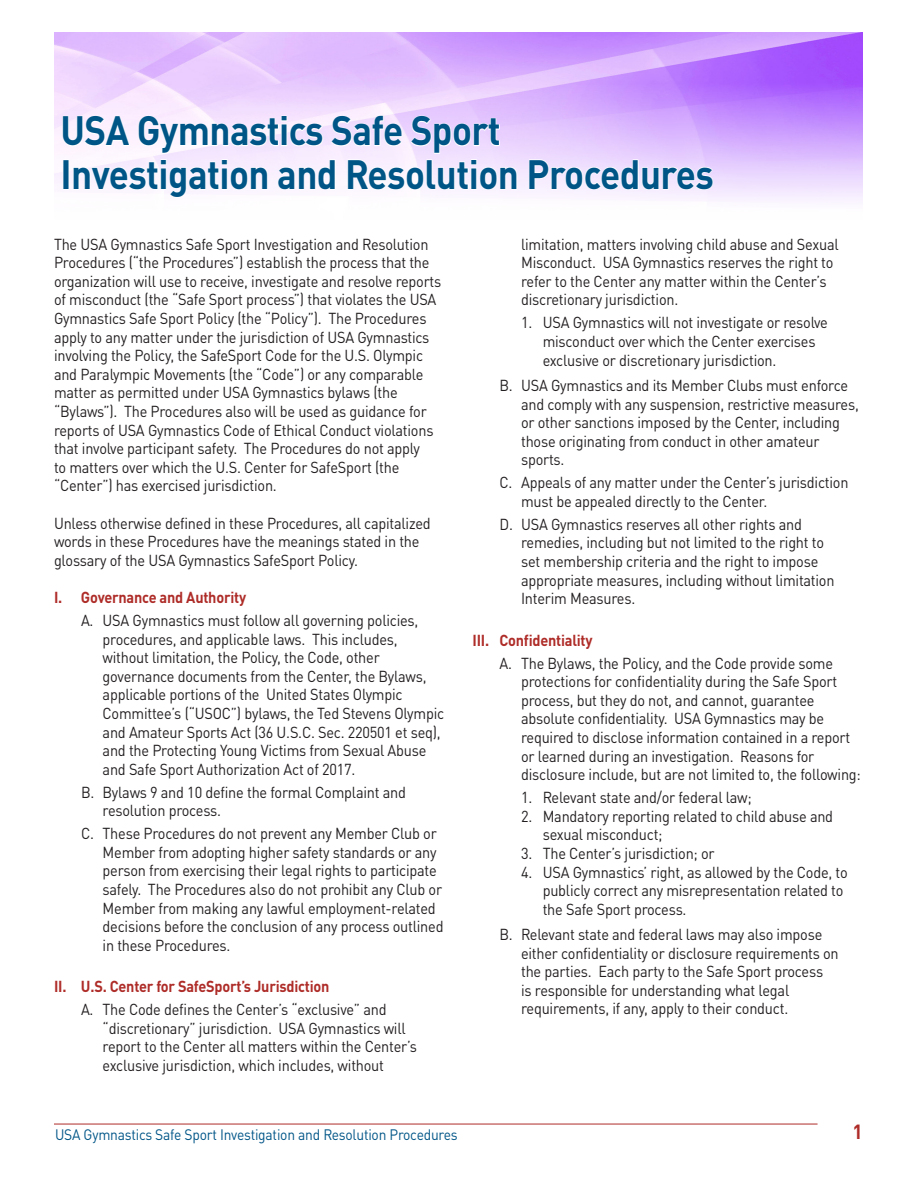
<style>
.page{position:relative;width:918px;height:1188px;background:#fff}
.page>*{position:absolute;margin:0;border:0;box-sizing:border-box;transform-origin:0 0}
.head{font:700 40.5px "DIN Pro";letter-spacing:-.015em;color:#005587;scale:.91 1}
.t1{font:700 20.25px "DIN Pro";color:#ae2c28;scale:.94 1}
.bullets-2nd_tier{font:15.75px/18.6px "DIN Pro";letter-spacing:-.015em;color:#231f20;scale:.92 1}
.bod{font:15.75px/18.6px "DIN Pro";letter-spacing:-.015em;color:#231f20;scale:.92 1}
.bullets-3rd_tier{font:15.75px/18.6px "DIN Pro";letter-spacing:-.015em;color:#231f20;scale:.92 1}
.bullets-numbers{font:700 15.75px "DIN Pro";letter-spacing:-.015em;color:#ae2c28;scale:.92 1}
.t2{font:15px "DIN Pro";letter-spacing:-.015em;color:#005587;scale:.92 1}
</style>
<div class="page">
<hr style="left:54px;top:1124px;width:764px;height:1px;background:#ae2c28">
<img style="left:54px;top:33px;width:809px;height:169px">
<svg style="left:62px;top:115px;width:456px;height:83px"></svg>
<svg style="left:528px;top:159px;width:186px;height:32px"></svg>
<p class="head" style="left:60px;top:97px;width:485px">USA Gymnastics Safe Sport</p>
<p class="head" style="left:60px;top:141px;width:719px">Investigation and Resolution Procedures</p>
<p class="bod" style="left:54px;top:233px;width:423px">The USA Gymnastics Safe Sport Investigation and Resolution Procedures (“the Procedures”) establish the process that the organization will use to receive, investigate and resolve reports of misconduct (the “Safe Sport process”) that violates the USA Gymnastics Safe Sport Policy (the “Policy”). The Procedures apply to any matter under the jurisdiction of USA Gymnastics involving the Policy, the SafeSport Code for the U.S. Olympic and Paralympic Movements (the “Code”) or any comparable matter as permitted under USA Gymnastics bylaws (the “Bylaws”). The Procedures also will be used as guidance for reports of USA Gymnastics Code of Ethical Conduct violations that involve participant safety. The Procedures do not apply<br>to matters over which the U.S. Center for SafeSport (the “Center”) has exercised jurisdiction.</p>
<p class="bod" style="left:54px;top:512px;width:411px">Unless otherwise defined in these Procedures, all capitalized words in these Procedures have the meanings stated in the glossary of the USA Gymnastics SafeSport Policy.</p>
<p class="bullets-numbers" style="left:54px;top:584px;width:210px">I. Governance and Authority</p>
<p class="bullets-2nd_tier" style="left:103px;top:609px;width:373px;text-indent:-22px">A. USA Gymnastics must follow all governing policies, procedures, and applicable laws. This includes, without limitation, the Policy, the Code, other governance documents from the Center, the Bylaws, applicable portions of the United States Olympic Committee’s (“USOC”) bylaws, the Ted Stevens Olympic and Amateur Sports Act (36 U.S.C. Sec. 220501 et seq), and the Protecting Young Victims from Sexual Abuse and Safe Sport Authorization Act of 2017.</p>
<p class="bullets-2nd_tier" style="left:103px;top:781px;width:331px;text-indent:-22px">B. Bylaws 9 and 10 define the formal Complaint and resolution process.</p>
<p class="bullets-2nd_tier" style="left:103px;top:823px;width:372px;text-indent:-22px">C. These Procedures do not prevent any Member Club or Member from adopting higher safety standards or any person from exercising their legal rights to participate safely. The Procedures also do not prohibit any Club or Member from making any lawful employment-related decisions before the conclusion of any process outlined in these Procedures.</p>
<p class="bullets-numbers" style="left:54px;top:973px;width:301px">II. U.S. Center for SafeSport’s Jurisdiction</p>
<p class="bullets-2nd_tier" style="left:103px;top:999px;width:343px;text-indent:-22px">A. The Code defines the Center’s “exclusive” and “discretionary” jurisdiction. USA Gymnastics will report to the Center all matters within the Center’s exclusive jurisdiction, which includes, without</p>
<p class="bullets-2nd_tier" style="left:521px;top:233px;width:347px">limitation, matters involving child abuse and Sexual Misconduct. USA Gymnastics reserves the right to refer to the Center any matter within the Center’s discretionary jurisdiction.</p>
<p class="bullets-3rd_tier" style="left:543px;top:312px;width:312px;text-indent:-22px">1. USA Gymnastics will not investigate or resolve misconduct over which the Center exercises exclusive or discretionary jurisdiction.</p>
<p class="bullets-2nd_tier" style="left:521px;top:374px;width:369px;text-indent:-22px">B. USA Gymnastics and its Member Clubs must enforce and comply with any suspension, restrictive measures, or other sanctions imposed by the Center, including those originating from conduct in other amateur sports.</p>
<p class="bullets-2nd_tier" style="left:521px;top:472px;width:357px;text-indent:-22px">C. Appeals of any matter under the Center’s jurisdiction must be appealed directly to the Center.</p>
<p class="bullets-2nd_tier" style="left:521px;top:513px;width:342px;text-indent:-22px">D. USA Gymnastics reserves all other rights and remedies, including but not limited to the right to set membership criteria and the right to impose appropriate measures, including without limitation Interim Measures.</p>
<p class="bullets-numbers" style="left:472px;top:627px;width:132px">III. Confidentiality</p>
<p class="bullets-2nd_tier" style="left:521px;top:652px;width:371px;text-indent:-22px">A. The Bylaws, the Policy, and the Code provide some protections for confidentiality during the Safe Sport process, but they do not, and cannot, guarantee absolute confidentiality. USA Gymnastics may be required to disclose information contained in a report or learned during an investigation. Reasons for disclosure include, but are not limited to, the following:</p>
<p class="bullets-3rd_tier" style="left:521px;top:787px;width:252px">1. Relevant state and/or federal law;</p>
<p class="bullets-3rd_tier" style="left:543px;top:805px;width:317px;text-indent:-22px">2. Mandatory reporting related to child abuse and sexual misconduct;</p>
<p class="bullets-3rd_tier" style="left:521px;top:842px;width:212px">3. The Center’s jurisdiction; or</p>
<p class="bullets-3rd_tier" style="left:543px;top:861px;width:333px;text-indent:-22px">4. USA Gymnastics’ right, as allowed by the Code, to publicly correct any misrepresentation related to the Safe Sport process.</p>
<p class="bullets-2nd_tier" style="left:521px;top:924px;width:347px;text-indent:-22px">B. Relevant state and federal laws may also impose either confidentiality or disclosure requirements on the parties. Each party to the Safe Sport process<br>is responsible for understanding what legal requirements, if any, apply to their conduct.</p>
<p class="t2" style="left:55px;top:1123px;width:439px">USA Gymnastics Safe Sport Investigation and Resolution Procedures</p>
<p class="t1" style="left:853px;top:1115px;width:12px">1</p>
</div>
